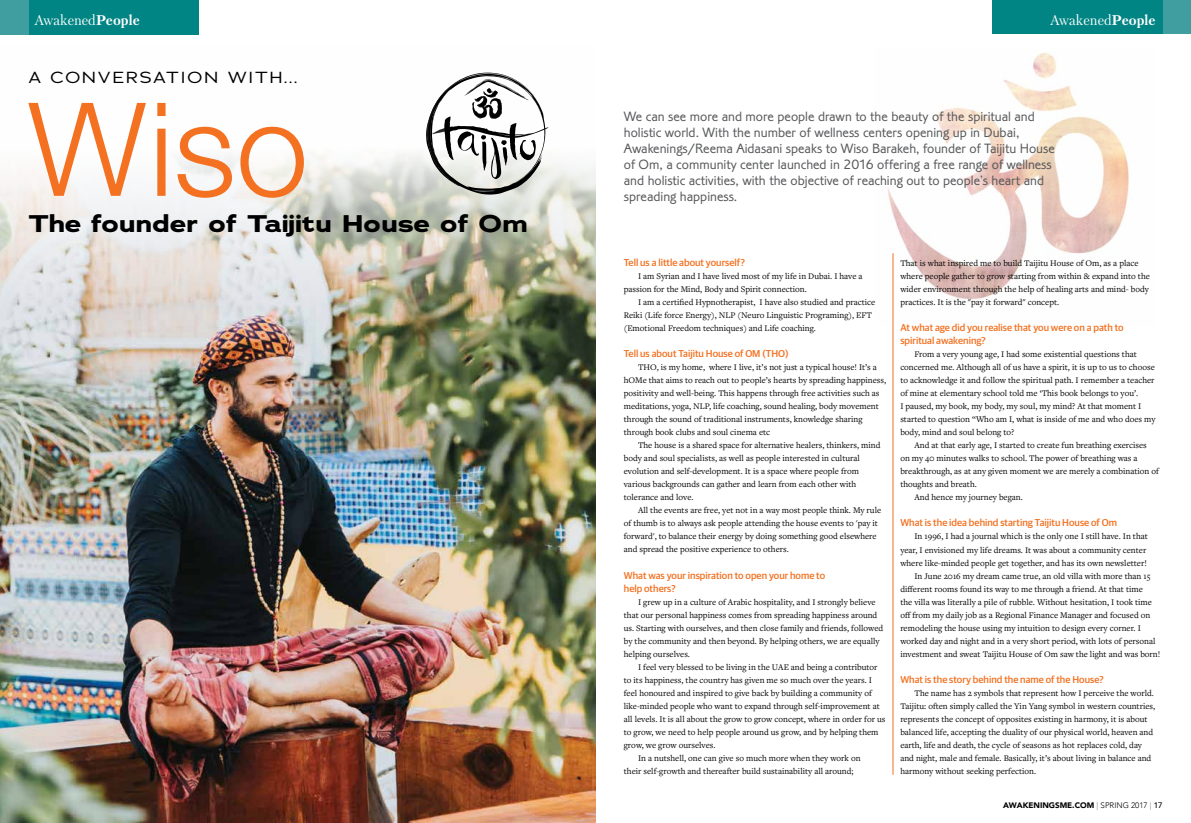
<style>
.page{position:relative;width:1191px;height:823px;background:#fff}
.page>*{position:absolute;margin:0;border:0;box-sizing:border-box;transform-origin:0 0}
.t1{font:300 130px "Helvetica Neue";color:#f37121}
.t2{font:700 24px "Adrianna Extended";color:#000}
.t3{font:16px "Adrianna Extended";letter-spacing:.115em;color:#000}
.t4{font:300 14px/16px "Corinthian T";color:#58595b}
.t5{font:14px "Petersburg";color:#fff}
.t6{font:500 10px/13px "Guardian Sans DS4";color:#f37121}
.t7{font:9px/13px "Freight Text Pro";color:#000}
.t8{font:900 8px "Avenir";color:#000}
.s1{font-weight:700}
.s2{font-weight:400;color:#939598}
.s3{font-weight:300}
.s4{font-weight:500}
</style>
<div class="page">
<div style="left:992px;top:0;width:199px;height:34px;background:#008584"></div>
<div style="left:1162px;top:0;width:29px;height:34px;background:#419ea0"></div>
<img style="left:887px;top:52px;width:242px;height:273px">
<img style="left:0;top:72px;width:595px;height:750px">
<hr style="left:892px;top:253px;width:1px;height:521px;background:#f37121">
<div style="left:0;top:0;width:198px;height:34px;background:#008584"></div>
<div style="left:0;top:0;width:28px;height:34px;background:#419ea0"></div>
<svg style="left:426px;top:73px;width:122px;height:121px"></svg>
<h3 class="t5" style="left:34px;top:11px;width:107px">Awakened<span class="s1">People</span></h3>
<h3 class="t3" style="left:28px;top:67px;width:271px">A CONVERSATION WITH...</h3>
<h1 class="t1" style="left:28px;top:70px;width:281px">Wiso</h1>
<h2 class="t2" style="left:28px;top:208px;width:501px">The founder of Taijitu House of Om</h2>
<h3 class="t5" style="left:1049px;top:11px;width:107px">Awakened<span class="s1">People</span></h3>
<p class="t4" style="left:624px;top:108px;width:432px">We can see more and more people drawn to the beauty of the spiritual and holistic world. With the number of wellness centers opening up in Dubai, Awakenings/Reema Aidasani speaks to Wiso Barakeh, founder of Taijitu House of Om, a community center launched in 2016 offering a free range of wellness and holistic activities, with the objective of reaching out to people’s heart and spreading happiness.</p>
<p class="t6" style="left:624px;top:256px;width:123px">Tell us a little about yourself?</p>
<p class="t7" style="left:624px;top:269px;width:240px;text-indent:14px">I am Syrian and I have lived most of my life in Dubai. I have a passion for the Mind, Body and Spirit connection.</p>
<p class="t7" style="left:624px;top:295px;width:253px;text-indent:14px">I am a certified Hypnotherapist, I have also studied and practice<br>Reiki (Life force Energy), NLP (Neuro Linguistic Programing), EFT (Emotional Freedom techniques) and Life coaching.</p>
<p class="t6" style="left:624px;top:347px;width:166px">Tell us about Taijitu House of OM (THO)</p>
<p class="t7" style="left:624px;top:360px;width:264px;text-indent:14px">THO, is my home, where I live, it’s not just a typical house! It’s a hOMe that aims to reach out to people’s hearts by spreading happiness, positivity and well-being. This happens through free activities such as meditations, yoga, NLP, life coaching, sound healing, body movement through the sound of traditional instruments, knowledge sharing through book clubs and soul cinema etc</p>
<p class="t7" style="left:624px;top:438px;width:258px;text-indent:14px">The house is a shared space for alternative healers, thinkers, mind body and soul specialists, as well as people interested in cultural evolution and self-development. It is a space where people from various backgrounds can gather and learn from each other with tolerance and love.</p>
<p class="t7" style="left:624px;top:503px;width:259px;text-indent:14px">All the events are free, yet not in a way most people think. My rule of thumb is to always ask people attending the house events to 'pay it forward', to balance their energy by doing something good elsewhere and spread the positive experience to others.</p>
<p class="t6" style="left:624px;top:568px;width:203px">What was your inspiration to open your home to help others?</p>
<p class="t7" style="left:624px;top:594px;width:261px;text-indent:14px">I grew up in a culture of Arabic hospitality, and I strongly believe that our personal happiness comes from spreading happiness around us. Starting with ourselves, and then close family and friends, followed by the community and then beyond. By helping others, we are equally helping ourselves.</p>
<p class="t7" style="left:638px;top:659px;width:241px">I feel very blessed to be living in the UAE and being a contributor</p>
<p class="t7" style="left:624px;top:672px;width:249px">to its happiness, the country has given me so much over the years. I</p>
<p class="t7" style="left:624px;top:685px;width:249px">feel honoured and inspired to give back by building a community of</p>
<p class="t7" style="left:624px;top:698px;width:257px">like-minded people who want to expand through self-improvement at</p>
<p class="t7" style="left:624px;top:711px;width:263px">all levels. It is all about the grow to grow concept, where in order for us</p>
<p class="t7" style="left:624px;top:724px;width:256px">to grow, we need to help people around us grow, and by helping them</p>
<p class="t7" style="left:624px;top:737px;width:93px">grow, we grow ourselves.</p>
<p class="t7" style="left:638px;top:750px;width:224px">In a nutshell, one can give so much more when they work on</p>
<p class="t7" style="left:624px;top:763px;width:231px">their self-growth and thereafter build sustainability all around;</p>
<p class="t7" style="left:900px;top:256px;width:251px">That is what inspired me to build Taijitu House of Om, as a place where people gather to grow starting from within &amp; expand into the wider environment through the help of healing arts and mind- body practices. It is the "pay it forward" concept.</p>
<p class="t6" style="left:900px;top:321px;width:225px">At what age did you realise that you were on a path to spiritual awakening?</p>
<p class="t7" style="left:900px;top:347px;width:257px;text-indent:14px">From a very young age, I had some existential questions that concerned me. Although all of us have a spirit, it is up to us to choose to acknowledge it and follow the spiritual path. I remember a teacher of mine at elementary school told me ‘This book belongs to you’.<br>I paused, my book, my body, my soul, my mind? At that moment I started to question “Who am I, what is inside of me and who does my body, mind and soul belong to?</p>
<p class="t7" style="left:914px;top:438px;width:234px">And at that early age, I started to create fun breathing exercises</p>
<p class="t7" style="left:900px;top:451px;width:239px">on my 40 minutes walks to school. The power of breathing was a</p>
<p class="t7" style="left:900px;top:464px;width:260px">breakthrough, as at any given moment we are merely a combination of</p>
<p class="t7" style="left:900px;top:477px;width:78px">thoughts and breath.</p>
<p class="t7" style="left:914px;top:490px;width:110px">And hence my journey began.</p>
<p class="t6" style="left:900px;top:516px;width:218px">What is the idea behind starting Taijitu House of Om</p>
<p class="t7" style="left:914px;top:529px;width:235px">In 1996, I had a journal which is the only one I still have. In that</p>
<p class="t7" style="left:900px;top:542px;width:247px">year, I envisioned my life dreams. It was about a community center</p>
<p class="t7" style="left:900px;top:555px;width:248px">where like-minded people get together, and has its own newsletter!</p>
<p class="t7" style="left:914px;top:568px;width:237px">In June 2016 my dream came true, an old villa with more than 15</p>
<p class="t7" style="left:900px;top:581px;width:244px">different rooms found its way to me through a friend. At that time</p>
<p class="t7" style="left:900px;top:594px;width:253px">the villa was literally a pile of rubble. Without hesitation, I took time</p>
<p class="t7" style="left:900px;top:607px;width:251px">off from my daily job as a Regional Finance Manager and focused on</p>
<p class="t7" style="left:900px;top:620px;width:242px">remodeling the house using my intuition to design every corner. I</p>
<p class="t7" style="left:900px;top:633px;width:257px">worked day and night and in a very short period, with lots of personal</p>
<p class="t7" style="left:900px;top:646px;width:261px">investment and sweat Taijitu House of Om saw the light and was born!</p>
<p class="t6" style="left:900px;top:672px;width:205px">What is the story behind the name of the House?</p>
<p class="t7" style="left:900px;top:685px;width:256px;text-indent:14px">The name has 2 symbols that represent how I perceive the world.<br>Taijitu: often simply called the Yin Yang symbol in western countries, represents the concept of opposites existing in harmony, it is about balanced life, accepting the duality of our physical world, heaven and earth, life and death, the cycle of seasons as hot replaces cold, day and night, male and female. Basically, it’s about living in balance and harmony without seeking perfection.</p>
<p class="t8" style="left:1003px;top:797px;width:161px">AWAKENINGSME.COM <span class="s2">|</span> <span class="s3">SPRING 2017</span> <span class="s2">|</span> <span class="s4">17</span></p>
</div>
